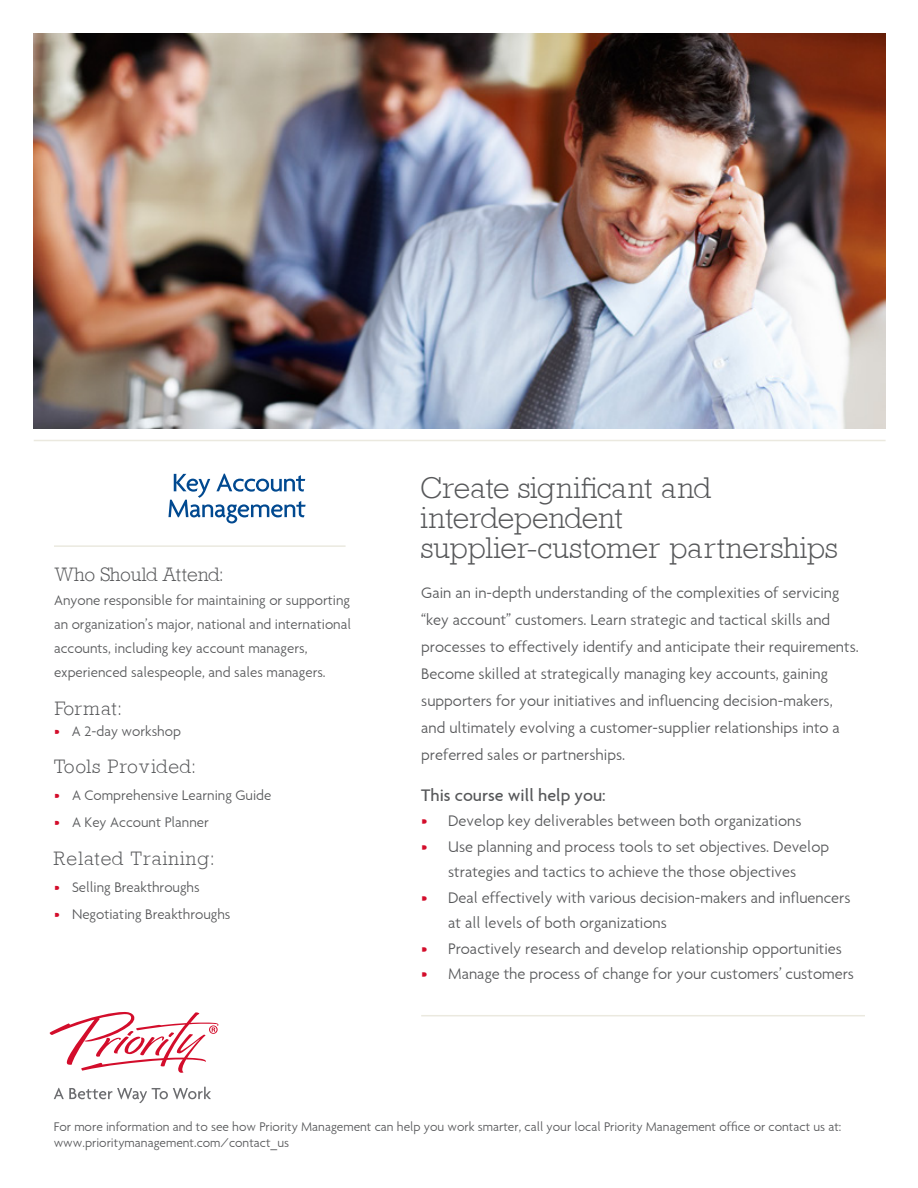
<style>
.page{position:relative;width:918px;height:1188px;background:#fff}
.page>*{position:absolute;margin:0;border:0;box-sizing:border-box;transform-origin:0 0}
.t1{font:30px/30px "Astute Light SSK";color:#57585a}
.t2{font:19.5px "Astute Light SSK";letter-spacing:.05em;color:#57585a}
.t3{font:19.5px "Astute Light SSK";color:#57585a}
.t4{font:18px "Priority Sans";color:#57585a}
.t5{font:300 16.5px/27px "Priority Sans";color:#57585a}
.t6{font:300 15px/24px "Priority Sans";color:#57585a}
.t7{font:300 13.5px/16.5px "Priority Sans";color:#57585a}
.s1{color:#d30d2b}
</style>
<div class="page">
<hr style="left:34px;top:440px;width:852px;height:1px;background:#ebe9df">
<hr style="left:54px;top:545px;width:292px;height:2px;background:#ebe9df">
<img style="left:33px;top:34px;width:852px;height:394px">
<hr style="left:421px;top:1015px;width:444px;height:1px;background:#ebe9df">
<svg style="left:168px;top:474px;width:138px;height:49px"></svg>
<svg style="left:54px;top:1087px;width:157px;height:16px"></svg>
<svg style="left:50px;top:1012px;width:168px;height:61px"></svg>
<p class="t3" style="left:54px;top:563px;width:171px">Who Should Attend:</p>
<p class="t6" style="left:54px;top:588px;width:299px">Anyone responsible for maintaining or supporting an organization’s major, national and international accounts, including key account managers, experienced salespeople, and sales managers.</p>
<p class="t2" style="left:54px;top:697px;width:69px">Format:</p>
<p class="t6" style="left:54px;top:719px;width:129px"><span class="s1">•</span> A 2-day workshop</p>
<p class="t2" style="left:54px;top:755px;width:143px">Tools Provided:</p>
<p class="t6" style="left:54px;top:783px;width:219px"><span class="s1">•</span> A Comprehensive Learning Guide</p>
<p class="t6" style="left:54px;top:810px;width:156px"><span class="s1">•</span> A Key Account Planner</p>
<p class="t2" style="left:54px;top:847px;width:162px">Related Training:</p>
<p class="t6" style="left:54px;top:875px;width:147px"><span class="s1">•</span> Selling Breakthroughs</p>
<p class="t6" style="left:54px;top:902px;width:178px"><span class="s1">•</span> Negotiating Breakthroughs</p>
<p class="t1" style="left:421px;top:472px;width:291px">Create significant and interdependent</p>
<p class="t1" style="left:421px;top:532px;width:418px">supplier-customer partnerships</p>
<p class="t5" style="left:421px;top:579px;width:439px">Gain an in-depth understanding of the complexities of servicing “key account” customers. Learn strategic and tactical skills and processes to effectively identify and anticipate their requirements.<br>Become skilled at strategically managing key accounts, gaining supporters for your initiatives and influencing decision-makers, and ultimately evolving a customer-supplier relationships into a preferred sales or partnerships.</p>
<p class="t4" style="left:421px;top:784px;width:186px">This course will help you:</p>
<p class="t5" style="left:421px;top:807px;width:382px"><span class="s1">•</span> Develop key deliverables between both organizations</p>
<p class="t5" style="left:421px;top:833px;width:409px;line-height:25.5px;text-align:center"><span class="s1">•</span> Use planning and process tools to set objectives. Develop strategies and tactics to achieve the those objectives</p>
<p class="t5" style="left:448px;top:884px;width:404px;line-height:25.5px;text-indent:-27px"><span class="s1">•</span> Deal effectively with various decision-makers and influencers at all levels of both organizations</p>
<p class="t5" style="left:421px;top:935px;width:422px"><span class="s1">•</span> Proactively research and develop relationship opportunities</p>
<p class="t5" style="left:421px;top:960px;width:434px"><span class="s1">•</span> Manage the process of change for your customers’ customers</p>
<p class="t7" style="left:54px;top:1118px;width:789px">For more information and to see how Priority Management can help you work smarter, call your local Priority Management office or contact us at: www.prioritymanagement.com/contact_us</p>
</div>
